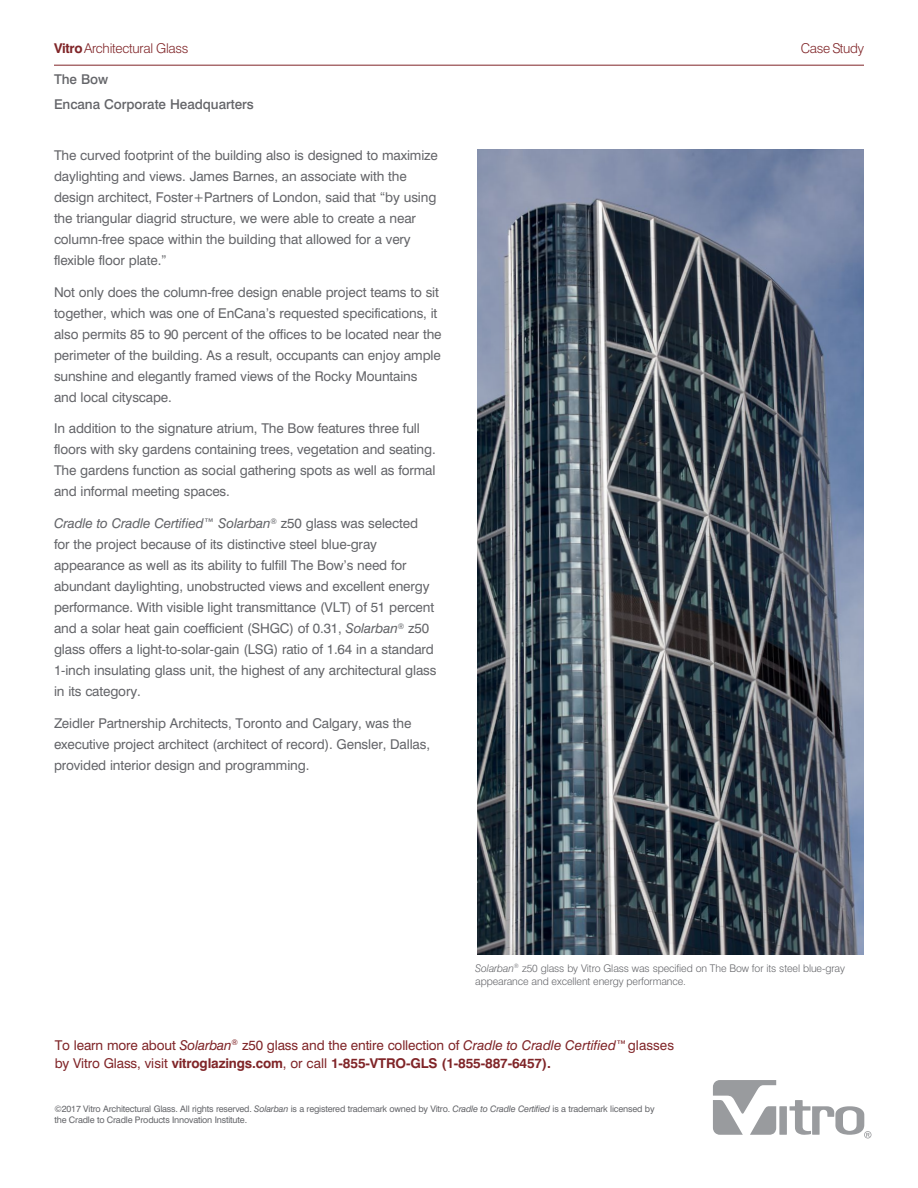
<style>
.page{position:relative;width:918px;height:1188px;background:#fff}
.page>*{position:absolute;margin:0;border:0;box-sizing:border-box;transform-origin:0 0}
.t1{font:13.5px/21px "Swiss 721 BT";letter-spacing:-.01em;color:#646569}
.t2{font:13.5px/18px "Swiss 721 BT";letter-spacing:-.01em;color:#802528}
.t3{font:500 13.5px "Swiss 721 BT";letter-spacing:-.005em;color:#646569}
.t4{font:300 13.5px "Swiss 721 BT";letter-spacing:-.02em;color:#802528}
.t5{font:300 10.5px/12.6px "Swiss 721 BT";letter-spacing:-.01em;color:#646569}
.t6{font:9px/10.5px "Swiss 721 BT";letter-spacing:-.02em;color:#646569}
.s1{font-weight:700}
.s2{font-style:italic}
</style>
<div class="page">
<hr style="left:54px;top:65px;width:810px;height:1px;background:#802528">
<svg style="left:713px;top:1080px;width:159px;height:58px"></svg>
<img style="left:477px;top:150px;width:386px;height:805px">
<p class="t4" style="left:54px;top:40px;width:136px"><span class="s1">Vitro</span> Architectural Glass</p>
<p class="t4" style="left:801px;top:40px;width:65px">Case Study</p>
<p class="t3" style="left:54px;top:71px;width:56px">The Bow</p>
<p class="t3" style="left:54px;top:96px;width:201px">Encana Corporate Headquarters</p>
<p class="t1" style="left:54px;top:144px;width:385px">The curved footprint of the building also is designed to maximize daylighting and views. James Barnes, an associate with the design architect, Foster+Partners of London, said that “by using the triangular diagrid structure, we were able to create a near column-free space within the building that allowed for a very flexible floor plate.”</p>
<p class="t1" style="left:54px;top:281px;width:389px">Not only does the column-free design enable project teams to sit together, which was one of EnCana’s requested specifications, it also permits 85 to 90 percent of the offices to be located near the perimeter of the building. As a result, occupants can enjoy ample sunshine and elegantly framed views of the Rocky Mountains and local cityscape.</p>
<p class="t1" style="left:54px;top:418px;width:383px">In addition to the signature atrium, The Bow features three full floors with sky gardens containing trees, vegetation and seating.<br>The gardens function as social gathering spots as well as formal and informal meeting spaces.</p>
<p class="t1" style="left:54px;top:513px;width:384px"><span class="s2">Cradle to Cradle Certified™ Solarban</span><sup>®</sup> z50 glass was selected for the project because of its distinctive steel blue-gray appearance as well as its ability to fulfill The Bow’s need for abundant daylighting, unobstructed views and excellent energy performance. With visible light transmittance (VLT) of 51 percent and a solar heat gain coefficient (SHGC) of 0.31, <span class="s2">Solarban</span><sup>®</sup> z50 glass offers a light-to-solar-gain (LSG) ratio of 1.64 in a standard 1-inch insulating glass unit, the highest of any architectural glass in its category.</p>
<p class="t1" style="left:54px;top:713px;width:378px">Zeidler Partnership Architects, Toronto and Calgary, was the executive project architect (architect of record). Gensler, Dallas, provided interior design and programming.</p>
<p class="t5" style="left:475px;top:962px;width:371px"><span class="s2">Solarban</span><sup>®</sup> z50 glass by Vitro Glass was specified on The Bow for its steel blue-gray appearance and excellent energy performance.</p>
<p class="t2" style="left:55px;top:1036px;width:621px">To learn more about <span class="s2">Solarban</span><sup>®</sup> z50 glass and the entire collection of <span class="s2">Cradle to Cradle Certified™</span>glasses by Vitro Glass, visit <span class="s1">vitroglazings.com</span>, or call <span class="s1">1-855-VTRO-GLS (1-855-887-6457).</span></p>
<p class="t6" style="left:54px;top:1104px;width:602px">©2017 Vitro Architectural Glass. All rights reserved. <span class="s2">Solarban</span> is a registered trademark owned by Vitro. <span class="s2">Cradle to Cradle Certified</span> is a trademark licensed by the Cradle to Cradle Products Innovation Institute.</p>
</div>
